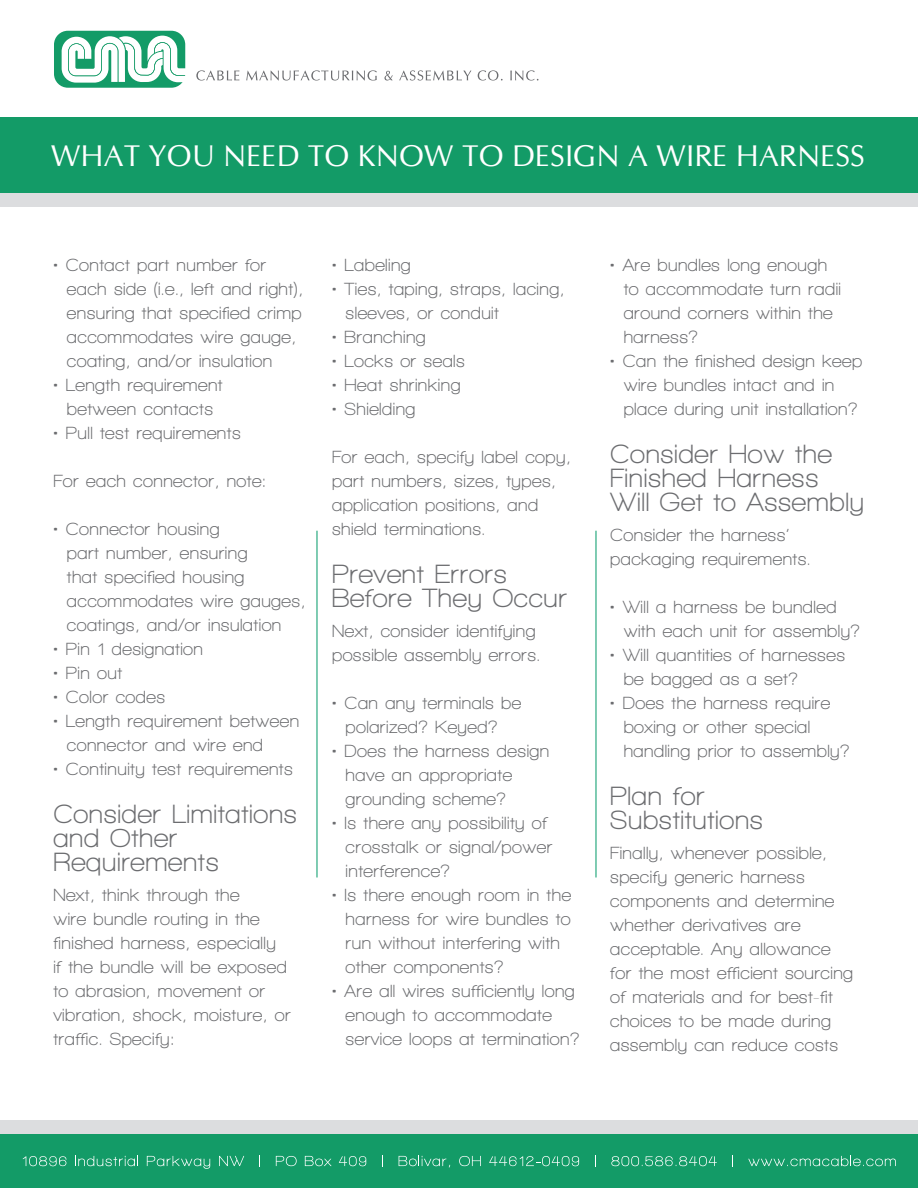
<style>
.page{position:relative;width:918px;height:1188px;background:#fff}
.page>*{position:absolute;margin:0;border:0;box-sizing:border-box;transform-origin:0 0}
.t1{font:30px "CG Omega";color:#fff}
.t2{font:700 27px/24px "Walkway";letter-spacing:.025em;color:#6c6d70}
.t3{font:700 18px/24px "Walkway";letter-spacing:.025em;color:#6c6d70}
</style>
<div class="page">
<div style="left:0;top:1134px;width:918px;height:54px;background:#139b67"></div>
<svg style="left:22px;top:1156px;width:44px;height:10px"></svg>
<svg style="left:75px;top:1156px;width:63px;height:10px"></svg>
<svg style="left:147px;top:1156px;width:63px;height:13px"></svg>
<svg style="left:219px;top:1156px;width:25px;height:10px"></svg>
<svg style="left:259px;top:1155px;width:1px;height:12px"></svg>
<svg style="left:276px;top:1156px;width:21px;height:10px"></svg>
<svg style="left:305px;top:1156px;width:27px;height:10px"></svg>
<svg style="left:339px;top:1156px;width:27px;height:10px"></svg>
<svg style="left:382px;top:1155px;width:1px;height:12px"></svg>
<svg style="left:399px;top:1156px;width:51px;height:11px"></svg>
<svg style="left:459px;top:1156px;width:22px;height:10px"></svg>
<svg style="left:489px;top:1156px;width:90px;height:10px"></svg>
<svg style="left:595px;top:1155px;width:1px;height:12px"></svg>
<svg style="left:611px;top:1156px;width:106px;height:10px"></svg>
<svg style="left:732px;top:1155px;width:1px;height:12px"></svg>
<svg style="left:748px;top:1156px;width:148px;height:10px"></svg>
<div style="left:0;top:117px;width:918px;height:90px;background:#139b67"></div>
<div style="left:0;top:194px;width:918px;height:13px;background:#dcdddf"></div>
<div style="left:0;top:1121px;width:918px;height:13px;background:#dcdddf"></div>
<div style="left:54px;top:31px;width:131px;height:57px;background:#139b67;border-radius:14px"></div>
<svg style="left:62px;top:36px;width:124px;height:47px"></svg>
<svg style="left:196px;top:70px;width:43px;height:11px"></svg>
<svg style="left:246px;top:70px;width:131px;height:11px"></svg>
<svg style="left:384px;top:71px;width:9px;height:10px"></svg>
<svg style="left:399px;top:70px;width:72px;height:11px"></svg>
<svg style="left:478px;top:70px;width:25px;height:11px"></svg>
<svg style="left:510px;top:70px;width:28px;height:11px"></svg>
<hr style="left:317px;top:531px;width:1px;height:346px;background:#009a67">
<hr style="left:596px;top:531px;width:1px;height:346px;background:#009a67">
<h1 class="t1" style="left:51px;top:138px;width:816px">WHAT YOU NEED TO KNOW TO DESIGN A WIRE HARNESS</h1>
<p class="t3" style="left:67px;top:253px;width:238px;text-indent:-14px">• Contact part number for each side (i.e., left and right), ensuring that specified crimp accommodates wire gauge, coating, and/or insulation</p>
<p class="t3" style="left:53px;top:373px;width:171px;text-align:center">• Length requirement between contacts</p>
<p class="t3" style="left:53px;top:421px;width:189px">• Pull test requirements</p>
<p class="t3" style="left:53px;top:469px;width:214px">For each connector, note:</p>
<p class="t3" style="left:67px;top:517px;width:240px;text-indent:-14px">• Connector housing<br>part number, ensuring<br>that specified housing accommodates wire gauges, coatings, and/or insulation</p>
<p class="t3" style="left:53px;top:637px;width:151px">• Pin 1 designation</p>
<p class="t3" style="left:53px;top:661px;width:70px">• Pin out</p>
<p class="t3" style="left:53px;top:685px;width:113px">• Color codes</p>
<p class="t3" style="left:67px;top:709px;width:234px;text-indent:-14px">• Length requirement between connector and wire end</p>
<p class="t3" style="left:53px;top:757px;width:241px">• Continuity test requirements</p>
<p class="t2" style="left:53px;top:802px;width:245px">Consider Limitations and Other<br>Requirements</p>
<p class="t3" style="left:53px;top:883px;width:239px">Next, think through the<br>wire bundle routing in the finished harness, especially<br>if the bundle will be exposed to abrasion, movement or vibration, shock, moisture, or traffic. Specify:</p>
<p class="t3" style="left:332px;top:253px;width:80px">• Labeling</p>
<p class="t3" style="left:346px;top:277px;width:220px;text-indent:-14px">• Ties, taping, straps, lacing, sleeves, or conduit</p>
<p class="t3" style="left:332px;top:325px;width:95px">• Branching</p>
<p class="t3" style="left:332px;top:349px;width:134px">• Locks or seals</p>
<p class="t3" style="left:332px;top:373px;width:130px">• Heat shrinking</p>
<p class="t3" style="left:332px;top:397px;width:85px">• Shielding</p>
<p class="t3" style="left:332px;top:445px;width:240px">For each, specify label copy, part numbers, sizes, types, application positions, and shield terminations.</p>
<p class="t2" style="left:332px;top:562px;width:236px">Prevent Errors<br>Before They Occur</p>
<p class="t3" style="left:332px;top:619px;width:210px">Next, consider identifying possible assembly errors.</p>
<p class="t3" style="left:332px;top:691px;width:191px;text-align:center">• Can any terminals be polarized? Keyed?</p>
<p class="t3" style="left:346px;top:739px;width:205px;text-indent:-14px">• Does the harness design have an appropriate grounding scheme?</p>
<p class="t3" style="left:346px;top:811px;width:208px;text-indent:-14px">• Is there any possibility of crosstalk or signal/power interference?</p>
<p class="t3" style="left:346px;top:883px;width:227px;text-indent:-14px">• Is there enough room in the harness for wire bundles to run without interfering with other components?</p>
<p class="t3" style="left:346px;top:979px;width:235px;text-indent:-14px">• Are all wires sufficiently long enough to accommodate service loops at termination?</p>
<p class="t3" style="left:624px;top:253px;width:219px;text-indent:-14px">• Are bundles long enough to accommodate turn radii around corners within the harness?</p>
<p class="t3" style="left:624px;top:349px;width:240px;text-indent:-14px">• Can the finished design keep wire bundles intact and in place during unit installation?</p>
<p class="t2" style="left:610px;top:442px;width:255px">Consider How the<br>Finished Harness<br>Will Get to Assembly</p>
<p class="t3" style="left:610px;top:523px;width:202px">Consider the harness’ packaging requirements.</p>
<p class="t3" style="left:624px;top:595px;width:238px;text-indent:-14px">• Will a harness be bundled with each unit for assembly?</p>
<p class="t3" style="left:624px;top:643px;width:223px;text-indent:-14px">• Will quantities of harnesses be bagged as a set?</p>
<p class="t3" style="left:624px;top:691px;width:227px;text-indent:-14px">• Does the harness require boxing or other special handling prior to assembly?</p>
<p class="t2" style="left:610px;top:784px;width:154px">Plan for<br>Substitutions</p>
<p class="t3" style="left:610px;top:841px;width:244px">Finally, whenever possible, specify generic harness components and determine whether derivatives are acceptable. Any allowance for the most efficient sourcing of materials and for best-fit choices to be made during assembly can reduce costs</p>
</div>
